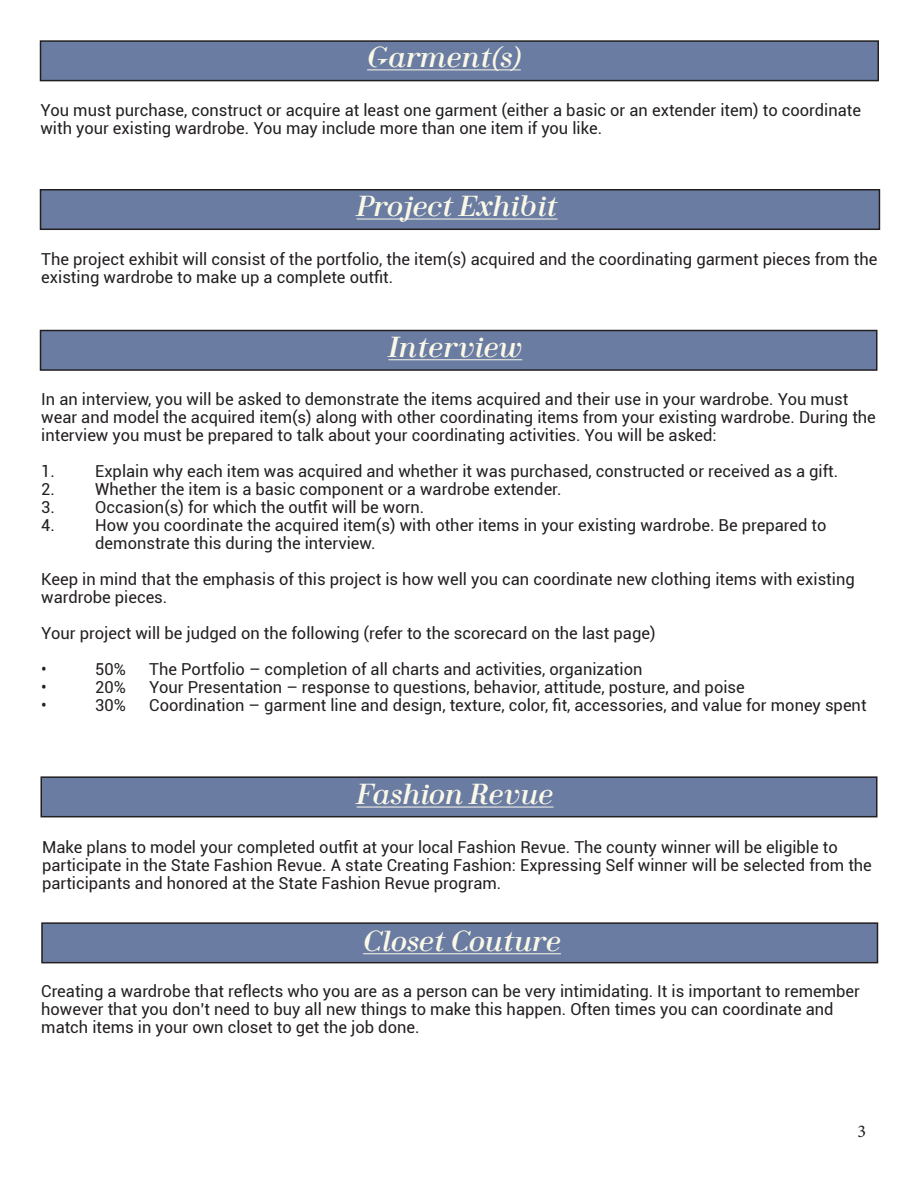
<style>
.page{position:relative;width:918px;height:1188px;background:#fff}
.page>*{position:absolute;margin:0;border:0;box-sizing:border-box;transform-origin:0 0}
.t1{font:italic 27px "Fin Serif Display";color:#faf8e7}
.t2{font:18px "Minion Pro";color:#231f20}
.t3{font:16.5px/18px "Roboto";color:#231f20}
</style>
<div class="page">
<div style="left:40px;top:41px;width:838px;height:40px;background:#6b7ca2"></div>
<div style="left:40px;top:40px;width:839px;height:41px;border:2px solid #231f20"></div>
<hr style="left:367px;top:69px;width:154px;height:1px;background:#faf8e7">
<div style="left:40px;top:190px;width:839px;height:39px;background:#6b7ca2"></div>
<div style="left:40px;top:189px;width:840px;height:41px;border:2px solid #231f20"></div>
<hr style="left:357px;top:219px;width:201px;height:1px;background:#faf8e7">
<div style="left:40px;top:331px;width:837px;height:39px;background:#6b7ca2"></div>
<div style="left:40px;top:330px;width:838px;height:41px;border:2px solid #231f20"></div>
<hr style="left:389px;top:359px;width:133px;height:1px;background:#faf8e7">
<div style="left:41px;top:777px;width:836px;height:40px;background:#6b7ca2"></div>
<div style="left:40px;top:776px;width:838px;height:41px;border:2px solid #231f20"></div>
<hr style="left:357px;top:807px;width:196px;height:1px;background:#faf8e7">
<div style="left:42px;top:923px;width:836px;height:40px;background:#6b7ca2"></div>
<div style="left:41px;top:922px;width:837px;height:41px;border:2px solid #231f20"></div>
<hr style="left:363px;top:953px;width:198px;height:1px;background:#faf8e7">
<p class="t1" style="left:367px;top:39px;width:155px">Garment(s)</p>
<p class="t3" style="left:40px;top:100px;width:822px">You must purchase, construct or acquire at least one garment (either a basic or an extender item) to coordinate with your existing wardrobe. You may include more than one item if you like.</p>
<p class="t1" style="left:357px;top:188px;width:202px">Project Exhibit</p>
<p class="t3" style="left:41px;top:249px;width:838px">The project exhibit will consist of the portfolio, the item(s) acquired and the coordinating garment pieces from the existing wardrobe to make up a complete outfit.</p>
<p class="t1" style="left:389px;top:329px;width:135px">Interview</p>
<p class="t3" style="left:41px;top:390px;width:836px">In an interview, you will be asked to demonstrate the items acquired and their use in your wardrobe. You must wear and model the acquired item(s) along with other coordinating items from your existing wardrobe. During the interview you must be prepared to talk about your coordinating activities. You will be asked:</p>
<p class="t3" style="left:41px;top:462px;width:15px">1.</p>
<p class="t3" style="left:95px;top:462px;width:744px">Explain why each item was acquired and whether it was purchased, constructed or received as a gift.</p>
<p class="t3" style="left:41px;top:480px;width:15px">2.</p>
<p class="t3" style="left:95px;top:480px;width:468px">Whether the item is a basic component or a wardrobe extender.</p>
<p class="t3" style="left:41px;top:498px;width:15px">3.</p>
<p class="t3" style="left:95px;top:498px;width:331px">Occasion(s) for which the outfit will be worn.</p>
<p class="t3" style="left:41px;top:516px;width:15px">4.</p>
<p class="t3" style="left:95px;top:516px;width:733px">How you coordinate the acquired item(s) with other items in your existing wardrobe. Be prepared to demonstrate this during the interview.</p>
<p class="t3" style="left:41px;top:570px;width:815px">Keep in mind that the emphasis of this project is how well you can coordinate new clothing items with existing wardrobe pieces.</p>
<p class="t3" style="left:41px;top:624px;width:616px">Your project will be judged on the following (refer to the scorecard on the last page)</p>
<p class="t3" style="left:41px;top:660px;width:7px">•</p>
<p class="t3" style="left:95px;top:660px;width:32px">50%</p>
<p class="t3" style="left:149px;top:660px;width:495px">The Portfolio – completion of all charts and activities, organization</p>
<p class="t3" style="left:41px;top:678px;width:7px">•</p>
<p class="t3" style="left:95px;top:678px;width:32px">20%</p>
<p class="t3" style="left:149px;top:678px;width:597px">Your Presentation – response to questions, behavior, attitude, posture, and poise</p>
<p class="t3" style="left:41px;top:696px;width:7px">•</p>
<p class="t3" style="left:95px;top:696px;width:32px">30%</p>
<p class="t3" style="left:149px;top:696px;width:719px">Coordination – garment line and design, texture, color, fit, accessories, and value for money spent</p>
<p class="t1" style="left:357px;top:776px;width:198px">Fashion Revue</p>
<p class="t3" style="left:42px;top:838px;width:831px">Make plans to model your completed outfit at your local Fashion Revue. The county winner will be eligible to participate in the State Fashion Revue. A state Creating Fashion: Expressing Self winner will be selected from the participants and honored at the State Fashion Revue program.</p>
<p class="t1" style="left:363px;top:923px;width:199px">Closet Couture</p>
<p class="t3" style="left:41px;top:981px;width:820px">Creating a wardrobe that reflects who you are as a person can be very intimidating. It is important to remember however that you don’t need to buy all new things to make this happen. Often times you can coordinate and match items in your own closet to get the job done.</p>
<p class="t2" style="left:858px;top:1119px;width:10px">3</p>
</div>
